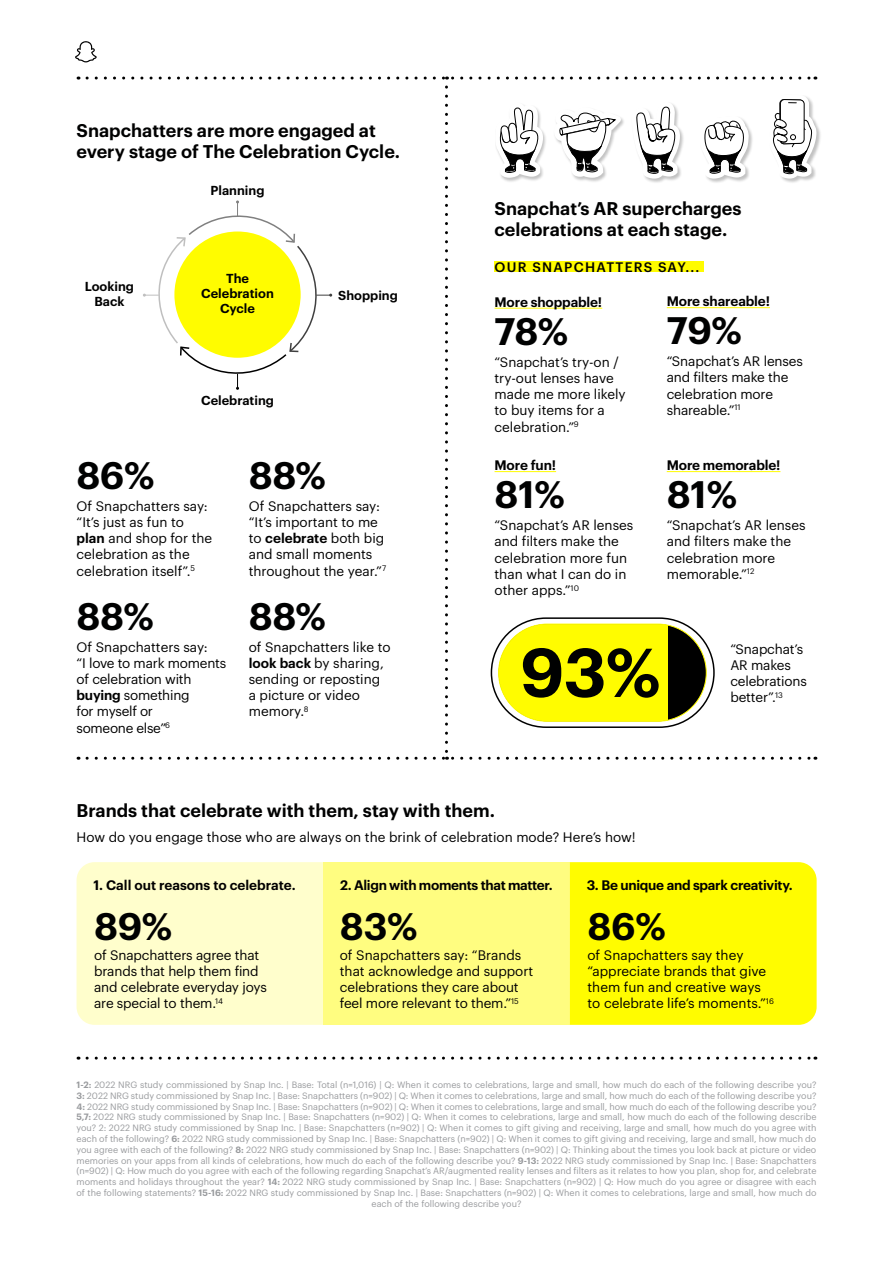
<style>
.page{position:relative;width:893px;height:1263px;background:#fff}
.page>*{position:absolute;margin:0;border:0;box-sizing:border-box;transform-origin:0 0}
.t1{font:600 67.5px "Graphik";color:#000101}
.t2{font:600 37.5px "Graphik";letter-spacing:-.01em;color:#000101}
.t3{font:600 18px/21.6px "Graphik";color:#000101}
.t4{font:13.5px/16.2px "Graphik";color:#000}
.t5{font:600 13.5px "Graphik";letter-spacing:-.015em;color:#000}
.t6{font:13.5px "Graphik";color:#000101}
.t7{font:500 13.5px "Graphik";letter-spacing:.095em;color:#000101}
.t8{font:600 12.75px/15.3px "Graphik";color:#000101;text-align:center}
.t9{font:9px/10.8px "Graphik";color:#999b9e;text-align:center}
.t10{font:7.8px "Graphik";color:#000}
.s1{font-weight:600}
</style>
<div class="page">
<div style="left:77px;top:862px;width:246px;height:163px;background:#fffecc"></div>
<div style="left:323px;top:862px;width:247px;height:163px;background:#fffd80"></div>
<div style="left:570px;top:862px;width:247px;height:163px;background:#fffc00"></div>
<svg style="left:75px;top:41px;width:22px;height:21px"></svg>
<svg style="left:87px;top:1056px;width:729px;height:3px"></svg>
<svg style="left:87px;top:77px;width:729px;height:3px"></svg>
<svg style="left:87px;top:87px;width:730px;height:673px"></svg>
<div style="left:498px;top:624px;width:208px;height:97px;border:1px solid #fffc00;border-radius:49px"></div>
<div style="left:491px;top:617px;width:224px;height:111px;border:2px solid #000;border-radius:55px"></div>
<hr style="left:667px;top:307px;width:103px;height:1px;background:#fffc00">
<hr style="left:494px;top:308px;width:108px;height:1px;background:#fffc00">
<hr style="left:494px;top:471px;width:62px;height:1px;background:#fffc00">
<hr style="left:667px;top:471px;width:113px;height:1px;background:#fffc00">
<h3 class="t3" style="left:77px;top:118px;width:325px">Snapchatters are more engaged at every stage of The Celebration Cycle.</h3>
<h3 class="t8" style="left:85px;top:278px;width:51px">Looking<br>Back</h3>
<h3 class="t8" style="left:211px;top:181px;width:55px">Planning</h3>
<h3 class="t8" style="left:201px;top:269px;width:74px">The<br>Celebration<br>Cycle</h3>
<h3 class="t8" style="left:201px;top:392px;width:74px">Celebrating</h3>
<h3 class="t8" style="left:338px;top:286px;width:61px">Shopping</h3>
<h2 class="t2" style="left:77px;top:446px;width:80px">86%</h2>
<h3 class="t4" style="left:77px;top:497px;width:137px">Of Snapchatters say: “It’s just as fun to <span class="s1">plan</span> and shop for the celebration as the celebration itself”.<sup>5</sup></h3>
<h2 class="t2" style="left:77px;top:587px;width:79px">88%</h2>
<h3 class="t4" style="left:77px;top:637px;width:151px">Of Snapchatters say:<br>“I love to mark moments of celebration with <span class="s1">buying</span> something<br>for myself or<br>someone else”<sup>6</sup></h3>
<h2 class="t2" style="left:249px;top:446px;width:79px">88%</h2>
<h3 class="t4" style="left:249px;top:497px;width:139px">Of Snapchatters say: “It’s important to me to <span class="s1">celebrate</span> both big and small moments throughout the year.”<sup>7</sup></h3>
<h2 class="t2" style="left:249px;top:587px;width:79px">88%</h2>
<h3 class="t4" style="left:249px;top:637px;width:143px">of Snapchatters like to <span class="s1">look back</span> by sharing, sending or reposting a picture or video memory.<sup>8</sup></h3>
<h3 class="t3" style="left:494px;top:196px;width:249px">Snapchat’s AR supercharges celebrations at each stage.</h3>
<h3 class="t7" style="left:495px;top:256px;width:206px">OUR SNAPCHATTERS SAY...</h3>
<h3 class="t5" style="left:494px;top:292px;width:109px">More shoppable!</h3>
<h2 class="t2" style="left:494px;top:303px;width:75px">78%</h2>
<h3 class="t4" style="left:494px;top:353px;width:133px">“Snapchat’s try-on / try-out lenses have made me more likely to buy items for a celebration.”<sup>9</sup></h3>
<h3 class="t5" style="left:494px;top:455px;width:63px">More fun!</h3>
<h2 class="t2" style="left:494px;top:466px;width:72px">81%</h2>
<h3 class="t4" style="left:494px;top:516px;width:140px">“Snapchat’s AR lenses and filters make the celebration more fun than what I can do in other apps.”<sup>10</sup></h3>
<h3 class="t5" style="left:667px;top:291px;width:105px">More shareable!</h3>
<h2 class="t2" style="left:667px;top:302px;width:77px">79%</h2>
<h3 class="t4" style="left:667px;top:352px;width:138px">“Snapchat’s AR lenses and filters make the celebration more shareable.”<sup>11</sup></h3>
<h3 class="t5" style="left:667px;top:455px;width:115px">More memorable!</h3>
<h2 class="t2" style="left:667px;top:466px;width:72px">81%</h2>
<h3 class="t4" style="left:667px;top:516px;width:140px">“Snapchat’s AR lenses and filters make the celebration more memorable.”<sup>12</sup></h3>
<h1 class="t1" style="left:520px;top:621px;width:142px">93%</h1>
<h3 class="t4" style="left:730px;top:640px;width:78px">“Snapchat’s<br>AR makes celebrations better”.</h3>
<p class="t10" style="left:775px;top:689px;width:9px">13</p>
<h3 class="t3" style="left:77px;top:798px;width:420px">Brands that celebrate with them, stay with them.</h3>
<h3 class="t6" style="left:77px;top:826px;width:561px">How do you engage those who are always on the brink of celebration mode? Here’s how!</h3>
<h3 class="t5" style="left:94px;top:875px;width:204px">1. Call out reasons to celebrate.</h3>
<h3 class="t5" style="left:340px;top:875px;width:214px">2. Align with moments that matter.</h3>
<h3 class="t5" style="left:587px;top:875px;width:207px">3. Be unique and spark creativity.</h3>
<h2 class="t2" style="left:94px;top:897px;width:80px">89%</h2>
<h3 class="t4" style="left:94px;top:945px;width:174px">of Snapchatters agree that brands that help them find and celebrate everyday joys are special to them.<sup>14</sup></h3>
<h2 class="t2" style="left:340px;top:897px;width:79px">83%</h2>
<h3 class="t4" style="left:340px;top:945px;width:195px">of Snapchatters say: “Brands that acknowledge and support celebrations they care about feel more relevant to them.”<sup>15</sup></h3>
<h2 class="t2" style="left:588px;top:897px;width:80px">86%</h2>
<h3 class="t4" style="left:587px;top:945px;width:188px">of Snapchatters say they “appreciate brands that give them fun and creative ways to celebrate life’s moments.”<sup>16</sup></h3>
<p class="t9" style="left:77px;top:1078px;width:741px"><span class="s1">1-2:</span> 2022 NRG study commissioned by Snap Inc. | Base: Total (n=1,016) | Q: When it comes to celebrations, large and small, how much do each of the following describe you?<br><span class="s1">3:</span> 2022 NRG study commissioned by Snap Inc. | Base: Snapchatters (n=902) | Q: When it comes to celebrations, large and small, how much do each of the following describe you?<br><span class="s1">4:</span> 2022 NRG study commissioned by Snap Inc. | Base: Snapchatters (n=902) | Q: When it comes to celebrations, large and small, how much do each of the following describe you?<br><span class="s1">5,7:</span> 2022 NRG study commissioned by Snap Inc. | Base: Snapchatters (n=902) | Q: When it comes to celebrations, large and small, how much do each of the following describe you? 2: 2022 NRG study commissioned by Snap Inc. | Base: Snapchatters (n=902) | Q: When it comes to gift giving and receiving, large and small, how much do you agree with each of the following? <span class="s1">6:</span> 2022 NRG study commissioned by Snap Inc. | Base: Snapchatters (n=902) | Q: When it comes to gift giving and receiving, large and small, how much do you agree with each of the following? <span class="s1">8:</span> 2022 NRG study commissioned by Snap Inc. | Base: Snapchatters (n=902) | Q: Thinking about the times you look back at picture or video memories on your apps from all kinds of celebrations, how much do each of the following describe you? <span class="s1">9-13:</span> 2022 NRG study commissioned by Snap Inc. | Base: Snapchatters (n=902) | Q: How much do you agree with each of the following regarding Snapchat’s AR/augmented reality lenses and filters as it relates to how you plan, shop for, and celebrate moments and holidays throughout the year? <span class="s1">14:</span> 2022 NRG study commissioned by Snap Inc. | Base: Snapchatters (n=902) | Q: How much do you agree or disagree with each of the following statements? <span class="s1">15-16:</span> 2022 NRG study commissioned by Snap Inc. | Base: Snapchatters (n=902) | Q: When it comes to celebrations, large and small, how much do each of the following describe you?</p>
</div>
